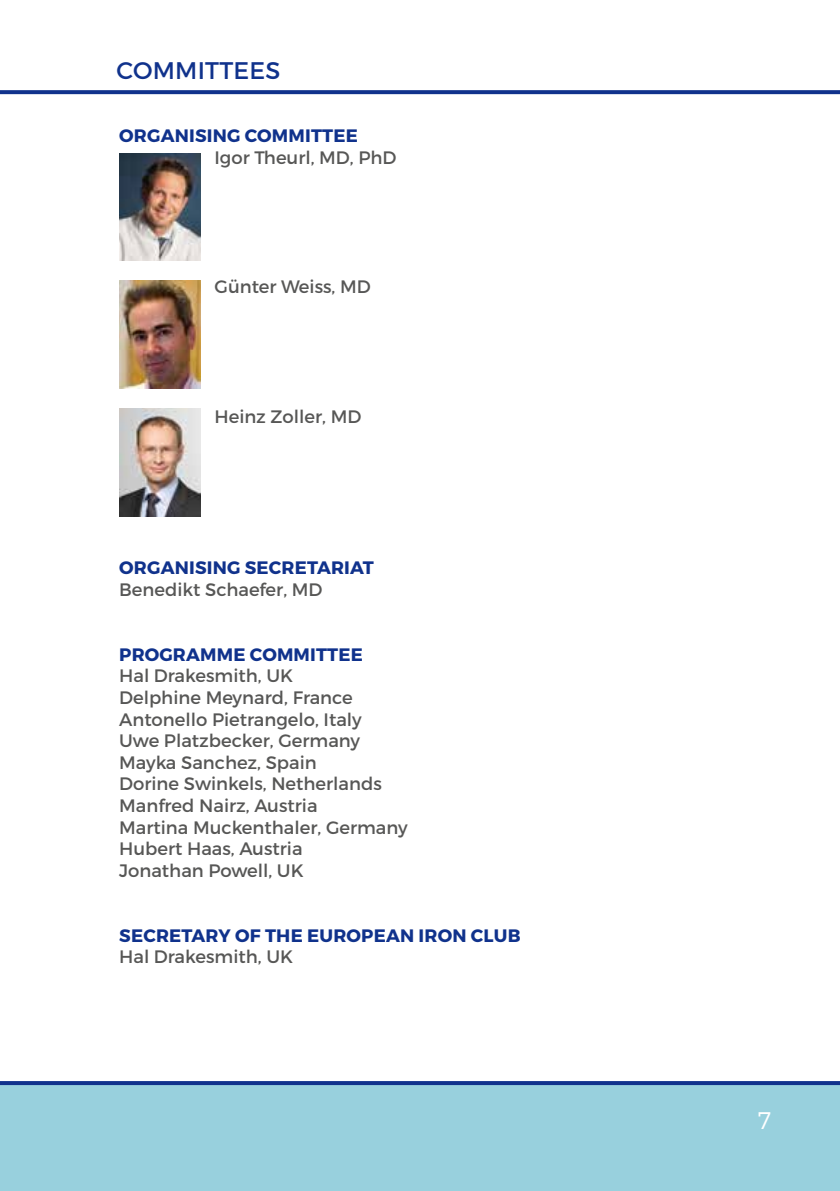
<style>
.page{position:relative;width:840px;height:1191px;background:#fff}
.page>*{position:absolute;margin:0;border:0;box-sizing:border-box;transform-origin:0 0}
.t1{font:24px "Montserrat";letter-spacing:.01em;color:#10328c}
.t2{font:300 24px "Montserrat";color:#fff}
.t3{font:18px/21.6px "Montserrat";color:#575756}
.t4{font:700 18px "Montserrat";letter-spacing:.01em;color:#10328c}
</style>
<div class="page">
<div style="left:0;top:1083px;width:839px;height:108px;background:#98d0dd"></div>
<svg style="left:0;top:90px;width:839px;height:4px;background:#193a90"></svg>
<svg style="left:0;top:1081px;width:839px;height:4px;background:#14358e"></svg>
<img style="left:119px;top:153px;width:81px;height:108px">
<img style="left:119px;top:408px;width:81px;height:108px">
<img style="left:119px;top:281px;width:81px;height:107px">
<h1 class="t1" style="left:116px;top:55px;width:165px">COMMITTEES</h1>
<p class="t4" style="left:119px;top:125px;width:240px">ORGANISING COMMITTEE</p>
<p class="t3" style="left:214px;top:146px;width:183px">Igor Theurl, MD, PhD</p>
<p class="t3" style="left:214px;top:276px;width:158px">Günter Weiss, MD</p>
<p class="t3" style="left:214px;top:406px;width:148px">Heinz Zoller, MD</p>
<p class="t4" style="left:119px;top:557px;width:256px">ORGANISING SECRETARIAT</p>
<p class="t3" style="left:119px;top:578px;width:205px">Benedikt Schaefer, MD</p>
<p class="t4" style="left:119px;top:643px;width:245px">PROGRAMME COMMITTEE</p>
<p class="t3" style="left:119px;top:665px;width:290px">Hal Drakesmith, UK<br>Delphine Meynard, France<br>Antonello Pietrangelo, Italy<br>Uwe Platzbecker, Germany<br>Mayka Sanchez, Spain<br>Dorine Swinkels, Netherlands<br>Manfred Nairz, Austria<br>Martina Muckenthaler, Germany<br>Hubert Haas, Austria<br>Jonathan Powell, UK</p>
<p class="t4" style="left:119px;top:924px;width:402px">SECRETARY OF THE EUROPEAN IRON CLUB</p>
<p class="t3" style="left:119px;top:946px;width:175px">Hal Drakesmith, UK</p>
<h1 class="t2" style="left:757px;top:1106px;width:15px">7</h1>
</div>
